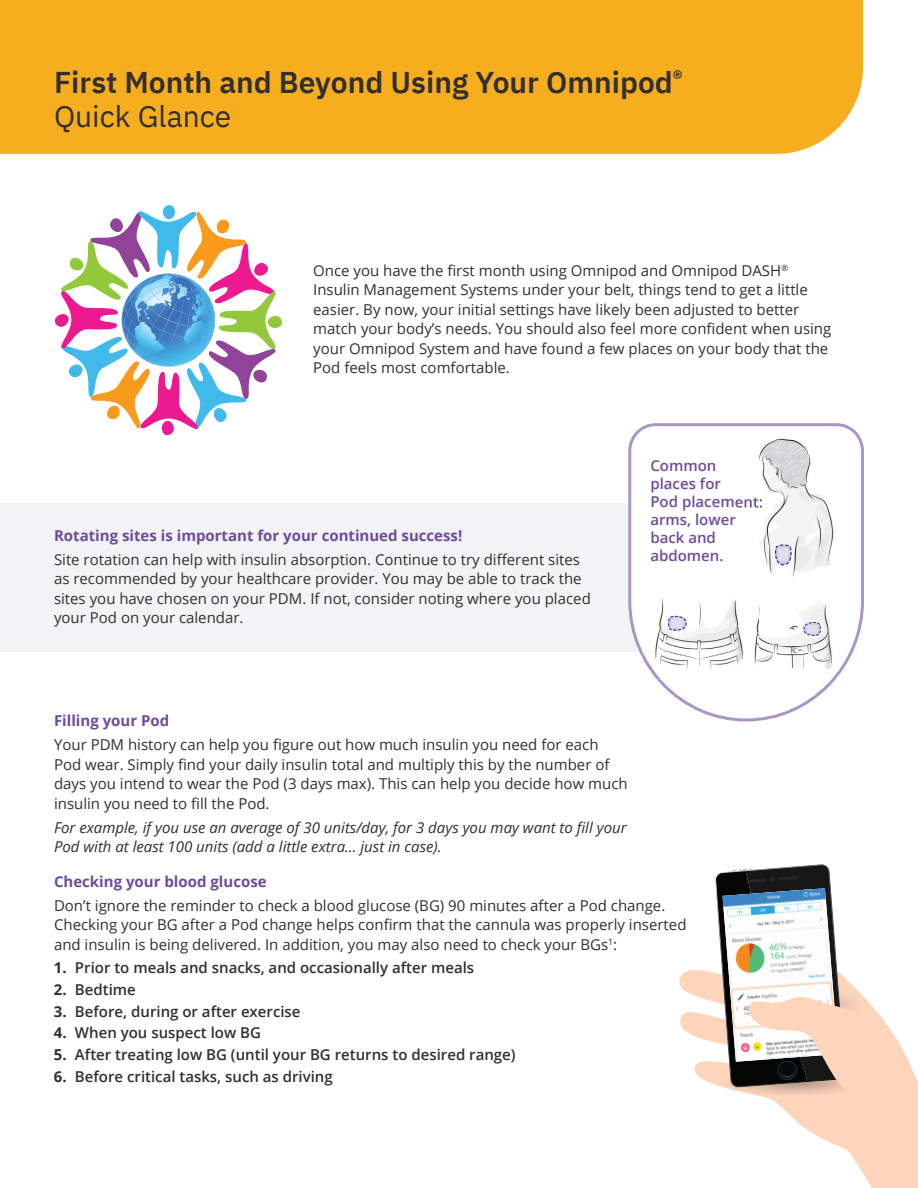
<style>
.page{position:relative;width:918px;height:1188px;background:#fff}
.page>*{position:absolute;margin:0;border:0;box-sizing:border-box;transform-origin:0 0}
.t1{font:600 30px/34.5px "IBM Plex Sans";color:#312f30}
.t2{font:15px/19.5px "Open Sans";color:#312f30}
.t3{font:600 15px "Open Sans";color:#312f30}
.t4{font:italic 15px/19.5px "Open Sans";color:#312f30}
.t5{font:700 15px "Open Sans";color:#6e4b9e}
.t6{font:600 15px/18px "Open Sans";color:#6e4b9e}
.s1{font-weight:400}
.s2{font-weight:700}
</style>
<div class="page">
<div style="left:0;top:503px;width:794px;height:149px;background:#f2f3f4"></div>
<svg style="left:54px;top:205px;width:228px;height:231px"></svg>
<svg style="left:628px;top:423px;width:236px;height:299px"></svg>
<img style="left:735px;top:434px;width:113px;height:150px">
<img style="left:735px;top:496px;width:28px;height:15px">
<svg style="left:735px;top:514px;width:1px;height:13px"></svg>
<img style="left:759px;top:598px;width:79px;height:73px">
<img style="left:642px;top:590px;width:117px;height:90px">
<img style="left:642px;top:651px;width:19px;height:29px">
<div style="left:0;top:0;width:863px;height:154px;background:#f6ae1f"></div>
<svg style="left:679px;top:970px;width:239px;height:218px"></svg>
<svg style="left:715px;top:864px;width:203px;height:244px"></svg>
<h1 class="t1" style="left:54px;top:62px;width:630px">First Month and Beyond Using Your Omnipod<sup>®<br></sup><span class="s1">Quick Glance</span></h1>
<p class="t2" style="left:313px;top:260px;width:520px">Once you have the first month using Omnipod and Omnipod DASH<sup>® </sup>Insulin Management Systems under your belt, things tend to get a little easier. By now, your initial settings have likely been adjusted to better match your body’s needs. You should also feel more confident when using your Omnipod System and have found a few places on your body that the Pod feels most comfortable.</p>
<p class="t5" style="left:54px;top:525px;width:410px">Rotating sites is important for your continued success!</p>
<p class="t2" style="left:54px;top:549px;width:538px">Site rotation can help with insulin absorption. Continue to try different sites as recommended by your healthcare provider. You may be able to track the sites you have chosen on your PDM. If not, consider noting where you placed your Pod on your calendar.</p>
<p class="t6" style="left:650px;top:457px;width:114px">Common places for<br>Pod placement: arms, lower back and abdomen.</p>
<p class="t5" style="left:54px;top:710px;width:117px">Filling your Pod</p>
<p class="t2" style="left:54px;top:735px;width:575px">Your PDM history can help you figure out how much insulin you need for each Pod wear. Simply find your daily insulin total and multiply this by the number of days you intend to wear the Pod (3 days max). This can help you decide how much insulin you need to fill the Pod.</p>
<p class="t4" style="left:54px;top:817px;width:574px">For example, if you use an average of 30 units/day, for 3 days you may want to fill your<br>Pod with at least 100 units (add a little extra… just in case).</p>
<p class="t5" style="left:54px;top:871px;width:214px">Checking your blood glucose</p>
<p class="t2" style="left:54px;top:895px;width:634px">Don’t ignore the reminder to check a blood glucose (BG) 90 minutes after a Pod change.<br>Checking your BG after a Pod change helps confirm that the cannula was properly inserted and insulin is being delivered. In addition, you may also need to check your BGs<sup>1</sup>:</p>
<p class="t3" style="left:54px;top:958px;width:422px"><span class="s2">1.</span> Prior to meals and snacks, and occasionally after meals</p>
<p class="t3" style="left:54px;top:979px;width:83px"><span class="s2">2.</span> Bedtime</p>
<p class="t3" style="left:54px;top:1001px;width:248px"><span class="s2">3.</span> Before, during or after exercise</p>
<p class="t3" style="left:54px;top:1023px;width:209px"><span class="s2">4.</span> When you suspect low BG</p>
<p class="t3" style="left:54px;top:1044px;width:463px"><span class="s2">5.</span> After treating low BG (until your BG returns to desired range)</p>
<p class="t3" style="left:54px;top:1066px;width:280px"><span class="s2">6.</span> Before critical tasks, such as driving</p>
</div>
